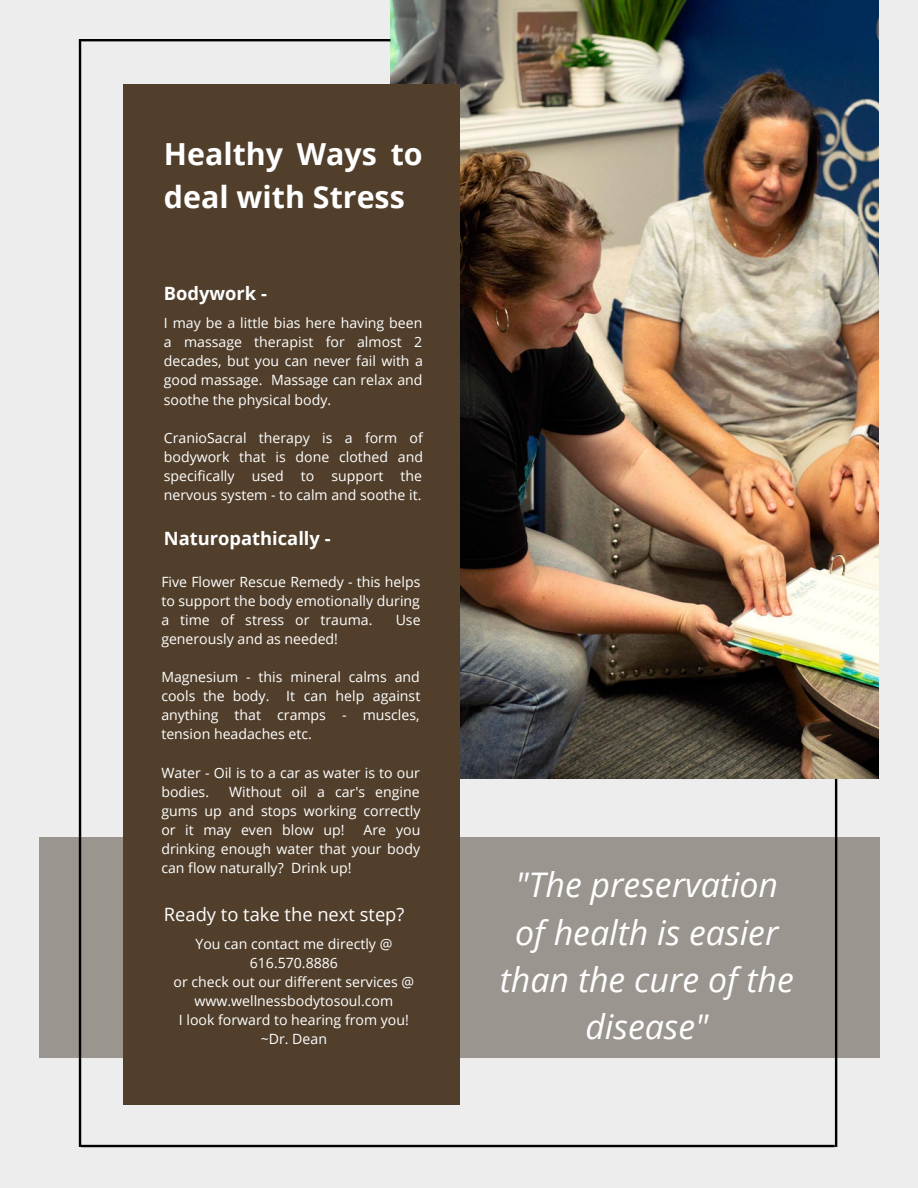
<style>
.page{position:relative;width:918px;height:1188px;background:#ededed}
.page>*{position:absolute;margin:0;border:0;box-sizing:border-box;transform-origin:0 0}
.t1{font:italic 33.9px/47.2px "Open Sans";color:#fff;text-align:center}
.t2{font:700 30.45px/42.3px "Open Sans";color:#fff}
.t3{font:700 18.3px "Open Sans";color:#fff}
.t4{font:18.3px "Open Sans";color:#fff}
.t5{font:14.1px/19px "Open Sans";color:#fff;text-align:justify}
</style>
<div class="page">
<div style="left:39px;top:837px;width:840px;height:221px;background:#9b958f"></div>
<hr style="left:835px;top:393px;width:2px;height:754px;background:#000">
<img style="left:390px;top:0;width:488px;height:779px">
<hr style="left:79px;top:41px;width:2px;height:1106px;background:#000">
<div style="left:123px;top:84px;width:336px;height:1020px;background:#513f2c"></div>
<hr style="left:79px;top:39px;width:311px;height:2px;background:#000">
<hr style="left:81px;top:1145px;width:754px;height:2px;background:#000">
<h2 class="t2" style="left:164px;top:132px;width:260px">Healthy Ways to deal with Stress</h2>
<p class="t3" style="left:164px;top:281px;width:105px">Bodywork -</p>
<p class="t5" style="left:164px;top:313px;width:261px">I may be a little bias here having been a massage therapist for almost 2 decades, but you can never fail with a good massage. Massage can relax and soothe the physical body.</p>
<p class="t5" style="left:164px;top:428px;width:261px">CranioSacral therapy is a form of bodywork that is done clothed and specifically used to support the nervous system - to calm and soothe it.</p>
<p class="t3" style="left:164px;top:526px;width:168px">Naturopathically -</p>
<p class="t5" style="left:161px;top:572px;width:261px">Five Flower Rescue Remedy - this helps to support the body emotionally during a time of stress or trauma.</p>
<p class="t5" style="left:396px;top:610px;width:26px">Use</p>
<p class="t5" style="left:161px;top:629px;width:178px">generously and as needed!</p>
<p class="t5" style="left:161px;top:667px;width:260px">Magnesium - this mineral calms and cools the body. It can help against anything that cramps - muscles, tension headaches etc.</p>
<p class="t5" style="left:161px;top:763px;width:260px">Water - Oil is to a car as water is to our bodies.</p>
<p class="t5" style="left:161px;top:782px;width:261px;text-indent:68px">Without oil a car's engine gums up and stops working correctly or it may even blow up!</p>
<p class="t5" style="left:161px;top:820px;width:261px;text-indent:202px">Are you drinking enough water that your body can flow naturally? Drink up!</p>
<p class="t4" style="left:164px;top:902px;width:242px">Ready to take the next step?</p>
<p class="t5" style="left:174px;top:934px;width:242px;text-align:center">You can contact me directly @<br>616.570.8886<br>or check out our different services @ www.wellnessbodytosoul.com<br>I look forward to hearing from you! ~Dr. Dean</p>
<h1 class="t1" style="left:500px;top:860px;width:296px">"The preservation of health is easier than the cure of the disease"</h1>
</div>
